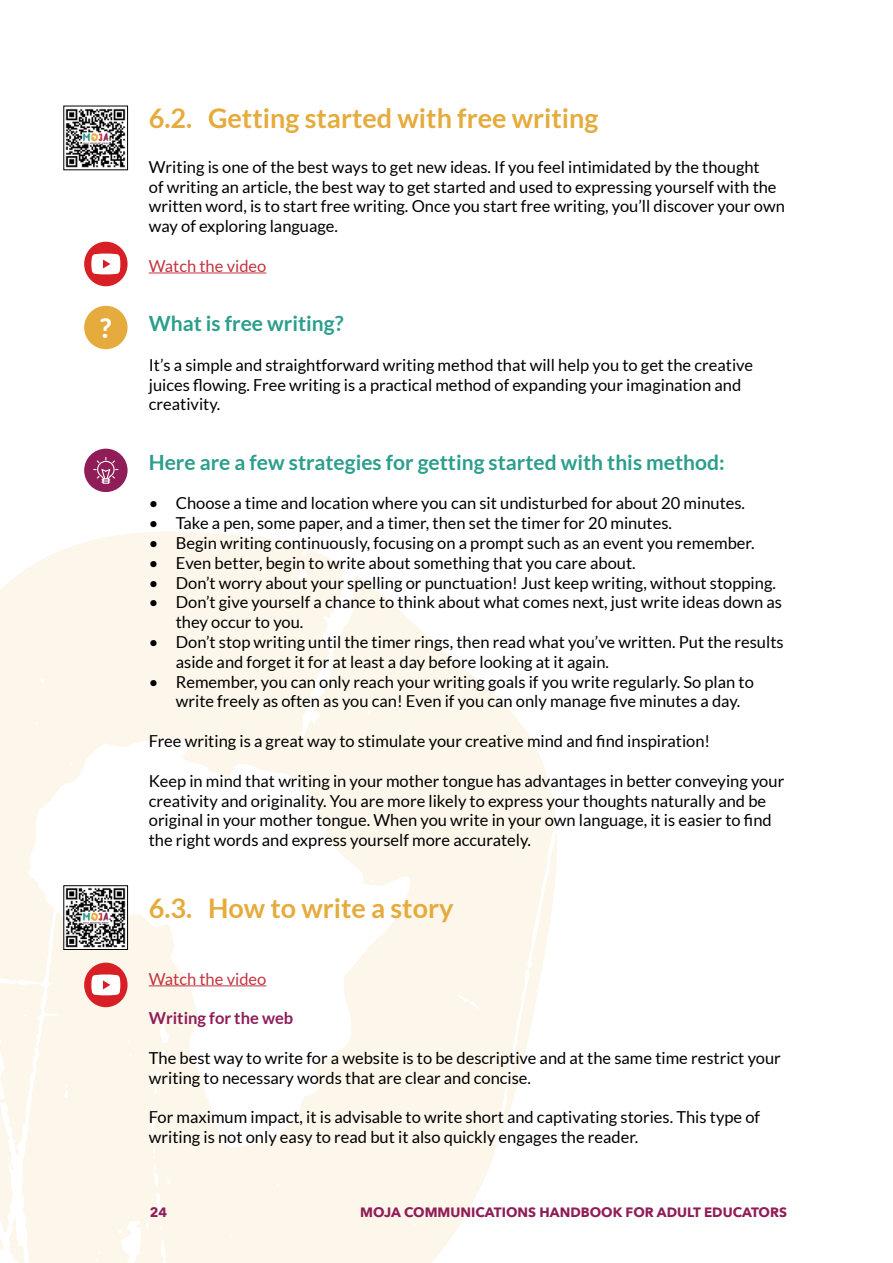
<style>
.page{position:relative;width:893px;height:1263px;background:#fff}
.page>*{position:absolute;margin:0;border:0;box-sizing:border-box;transform-origin:0 0}
.t1{font:700 27px "Lato";color:#e5ab3c}
.t2{font:800 27px "Lato";color:#fff}
.t3{font:700 21px "Lato";color:#2c9e8c}
.t4{font:16.5px/19.8px "Lato";color:#000}
.t5{font:16.5px "Lato";color:#c33440}
.t6{font:700 16.5px "Lato";color:#8f1d58}
.t7{font:700 13.5px "Avenir Next LT Pro";color:#8f1d58}
</style>
<div class="page">
<svg style="left:0;top:532px;width:557px;height:731px;fill:#fcf6eb"></svg>
<div style="left:84px;top:306px;width:44px;height:43px;background:#e5ab3c;border-radius:50%"></div>
<div style="left:84px;top:449px;width:44px;height:43px;background:#8f1d58;border-radius:50%"></div>
<svg style="left:93px;top:457px;width:25px;height:27px"></svg>
<hr style="left:149px;top:272px;width:117px;height:1px;background:#c33440">
<div style="left:84px;top:242px;width:44px;height:44px;background:#d81f26;border-radius:50%"></div>
<svg style="left:91px;top:254px;width:29px;height:20px"></svg>
<img style="left:66px;top:109px;width:60px;height:59px">
<hr style="left:149px;top:985px;width:117px;height:1px;background:#c33440">
<div style="left:84px;top:963px;width:44px;height:44px;background:#d81f26;border-radius:50%"></div>
<svg style="left:91px;top:974px;width:29px;height:21px"></svg>
<img style="left:66px;top:887px;width:60px;height:61px">
<div style="left:64px;top:885px;width:64px;height:65px;border:1px solid #000"></div>
<h1 class="t2" style="left:100px;top:308px;width:14px">?</h1>
<h1 class="t1" style="left:149px;top:103px;width:451px">6.2. Getting started with free writing</h1>
<p class="t4" style="left:149px;top:157px;width:638px">Writing is one of the best ways to get new ideas. If you feel intimidated by the thought<br>of writing an article, the best way to get started and used to expressing yourself with the written word, is to start free writing. Once you start free writing, you’ll discover your own way of exploring language.</p>
<p class="t5" style="left:149px;top:257px;width:119px">Watch the video</p>
<p class="t3" style="left:149px;top:312px;width:196px">What is free writing?</p>
<p class="t4" style="left:149px;top:355px;width:606px">It’s a simple and straightforward writing method that will help you to get the creative juices flowing. Free writing is a practical method of expanding your imagination and creativity.</p>
<p class="t3" style="left:149px;top:450px;width:577px">Here are a few strategies for getting started with this method:</p>
<p class="t4" style="left:149px;top:493px;width:598px">• Choose a time and location where you can sit undisturbed for about 20 minutes.</p>
<p class="t4" style="left:149px;top:513px;width:525px">• Take a pen, some paper, and a timer, then set the timer for 20 minutes.</p>
<p class="t4" style="left:149px;top:533px;width:607px">• Begin writing continuously, focusing on a prompt such as an event you remember.</p>
<p class="t4" style="left:149px;top:553px;width:488px">• Even better, begin to write about something that you care about.</p>
<p class="t4" style="left:149px;top:573px;width:629px">• Don’t worry about your spelling or punctuation! Just keep writing, without stopping.</p>
<p class="t4" style="left:176px;top:592px;width:608px;text-indent:-27px">• Don’t give yourself a chance to think about what comes next, just write ideas down as they occur to you.</p>
<p class="t4" style="left:176px;top:632px;width:609px;text-indent:-27px">• Don’t stop writing until the timer rings, then read what you’ve written. Put the results aside and forget it for at least a day before looking at it again.</p>
<p class="t4" style="left:176px;top:672px;width:580px;text-indent:-27px">• Remember, you can only reach your writing goals if you write regularly. So plan to write freely as often as you can! Even if you can only manage five minutes a day.</p>
<p class="t4" style="left:149px;top:731px;width:563px">Free writing is a great way to stimulate your creative mind and find inspiration!</p>
<p class="t4" style="left:149px;top:771px;width:637px">Keep in mind that writing in your mother tongue has advantages in better conveying your creativity and originality. You are more likely to express your thoughts naturally and be original in your mother tongue. When you write in your own language, it is easier to find the right words and express yourself more accurately.</p>
<h1 class="t1" style="left:149px;top:893px;width:306px">6.3. How to write a story</h1>
<p class="t5" style="left:149px;top:969px;width:119px">Watch the video</p>
<p class="t6" style="left:149px;top:1009px;width:146px">Writing for the web</p>
<p class="t4" style="left:149px;top:1048px;width:634px">The best way to write for a website is to be descriptive and at the same time restrict your writing to necessary words that are clear and concise.</p>
<p class="t4" style="left:149px;top:1107px;width:613px">For maximum impact, it is advisable to write short and captivating stories. This type of writing is not only easy to read but it also quickly engages the reader.</p>
<p class="t7" style="left:150px;top:1204px;width:19px">24</p>
<p class="t7" style="left:360px;top:1204px;width:428px">MOJA COMMUNICATIONS HANDBOOK FOR ADULT EDUCATORS</p>
</div>
